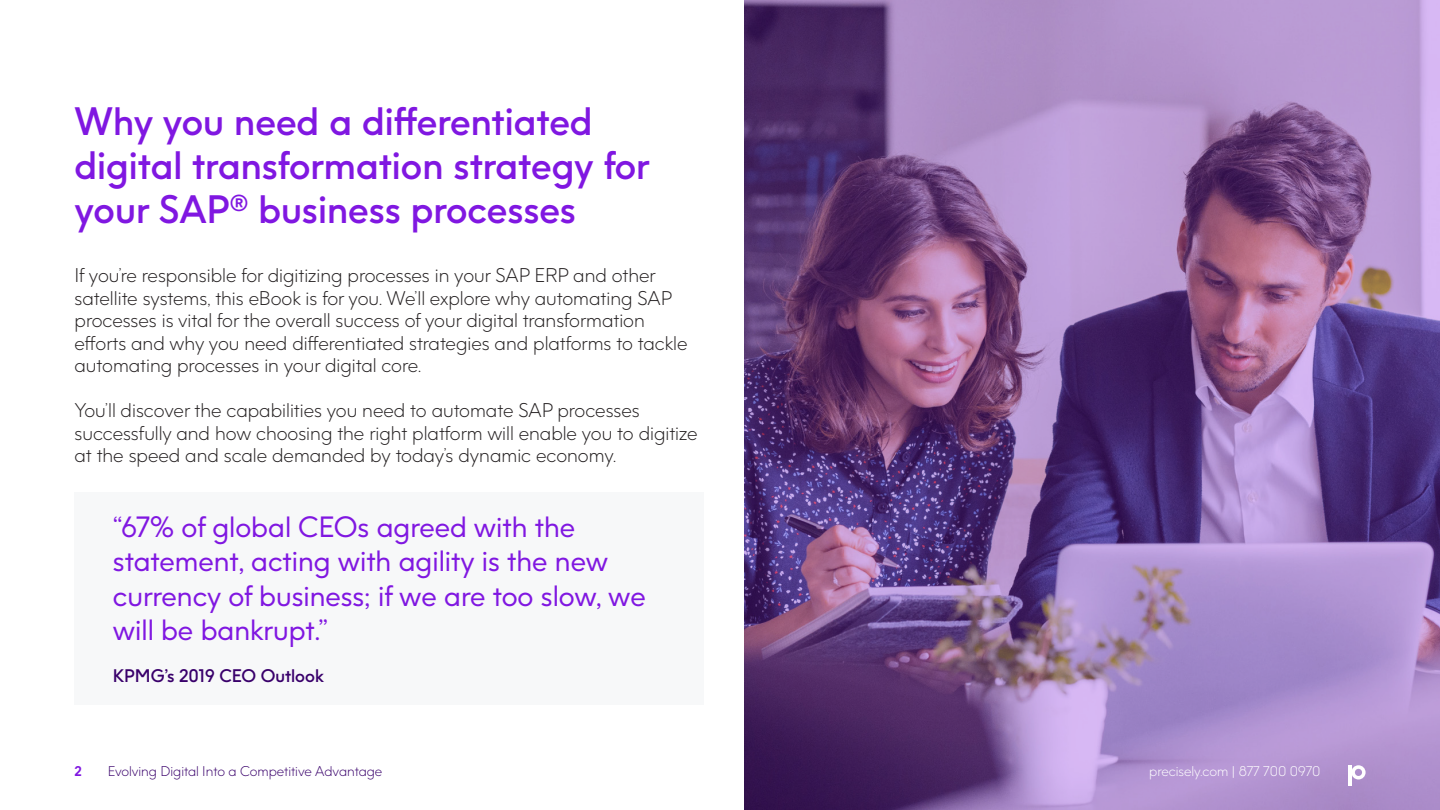
<style>
.page{position:relative;width:1440px;height:810px;background:#fff}
.page>*{position:absolute;margin:0;border:0;box-sizing:border-box;transform-origin:0 0}
.Heading_01{font:600 37.5px/44.1px "Precisely";color:#8017e1}
.t1{font:27.75px/34.5px "Precisely";color:#8017e1}
.Body{font:300 18.75px/22.5px "Precisely";color:#231f20}
.t2{font:600 17.25px "Precisely";color:#39006b}
.t3{font:300 13.35px "Precisely";color:#39006b}
.t4{font:300 13.35px "Precisely";color:#fff}
.t5{font:700 13.35px "Precisely";color:#8017e1}
</style>
<div class="page">
<svg style="left:744px;top:0;width:696px;height:810px;background:#87659f"></svg>
<svg style="left:1351px;top:765px;width:15px;height:15px"></svg>
<hr style="left:1348px;top:766px;width:3px;height:20px;background:#fff">
<div style="left:75px;top:492px;width:629px;height:213px;background:#f7f8f9"></div>
<p class="Heading_01" style="left:75px;top:100px;width:577px">Why you need a differentiated digital transformation strategy for your SAP<sup>®</sup> business processes</p>
<p class="Body" style="left:75px;top:264px;width:614px">If you’re responsible for digitizing processes in your SAP ERP and other satellite systems, this eBook is for you. We’ll explore why automating SAP processes is vital for the overall success of your digital transformation efforts and why you need differentiated strategies and platforms to tackle automating processes in your digital core.</p>
<p class="Body" style="left:75px;top:399px;width:624px">You’ll discover the capabilities you need to automate SAP processes successfully and how choosing the right platform will enable you to digitize at the speed and scale demanded by today’s dynamic economy.</p>
<p class="t1" style="left:113px;top:509px;width:534px">“67% of global CEOs agreed with the statement, acting with agility is the new currency of business; if we are too slow, we will be bankrupt.”</p>
<p class="t2" style="left:113px;top:664px;width:212px">KPMG’s 2019 CEO Outlook</p>
<p class="t5" style="left:74px;top:762px;width:9px">2</p>
<p class="t3" style="left:108px;top:763px;width:276px">Evolving Digital Into a Competitive Advantage</p>
<p class="t4" style="left:1149px;top:763px;width:173px">precisely.com | 877 700 0970</p>
</div>
